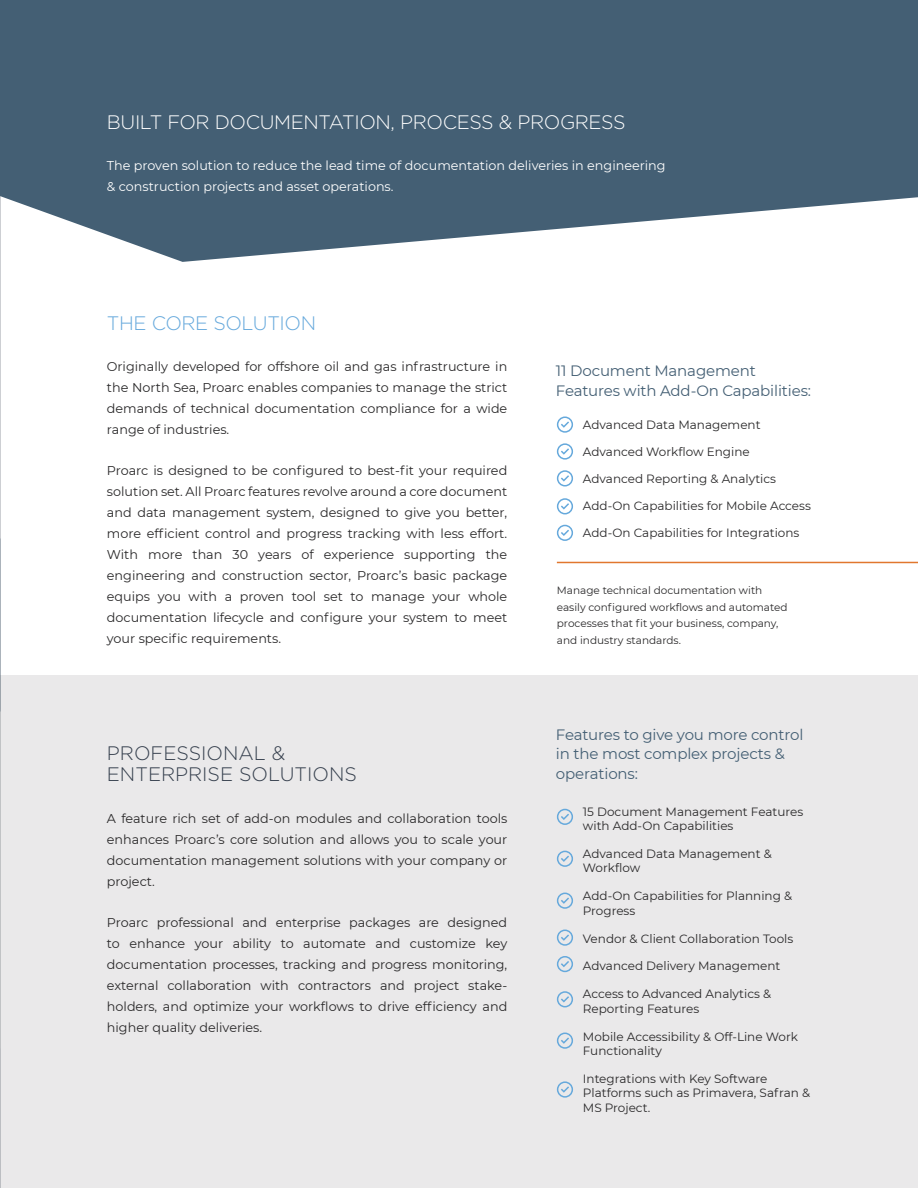
<style>
.page{position:relative;width:918px;height:1188px;background:#fff}
.page>*{position:absolute;margin:0;border:0;box-sizing:border-box;transform-origin:0 0}
.t1{font:300 19.5px "Gotham";letter-spacing:-.02em;color:#fff}
.t2{font:300 19.5px/21px "Gotham";color:#36404e}
.t3{font:300 19.5px "Gotham";letter-spacing:-.02em;color:#66a9dc}
.t4{font:15px/19.5px "Montserrat";letter-spacing:-.01em;color:#445f74}
.t5{font:12.75px/21px "Montserrat";color:#292829;text-align:justify}
.t6{font:12.75px/21px "Montserrat";color:#fff}
.t7{font:12px/14.4px "Montserrat";color:#292829}
.t8{font:10.5px/16.5px "Montserrat";color:#292829}
</style>
<div class="page">
<div style="left:0;top:675px;width:918px;height:513px;background:#eae9ea"></div>
<svg style="left:0;top:0;width:918px;height:262px;fill:#445f74"></svg>
<svg style="left:561px;top:421px;width:8px;height:7px"></svg>
<div style="left:557px;top:416px;width:16px;height:17px;border:2px solid #66a9dc;border-radius:50%"></div>
<svg style="left:561px;top:448px;width:8px;height:7px"></svg>
<div style="left:557px;top:443px;width:16px;height:17px;border:2px solid #66a9dc;border-radius:50%"></div>
<svg style="left:561px;top:475px;width:8px;height:7px"></svg>
<div style="left:557px;top:470px;width:16px;height:17px;border:2px solid #66a9dc;border-radius:50%"></div>
<svg style="left:561px;top:503px;width:8px;height:7px"></svg>
<div style="left:557px;top:498px;width:16px;height:16px;border:2px solid #66a9dc;border-radius:50%"></div>
<svg style="left:561px;top:530px;width:8px;height:6px"></svg>
<div style="left:557px;top:525px;width:16px;height:16px;border:2px solid #66a9dc;border-radius:50%"></div>
<svg style="left:561px;top:814px;width:8px;height:6px"></svg>
<div style="left:557px;top:809px;width:16px;height:16px;border:2px solid #66a9dc;border-radius:50%"></div>
<svg style="left:561px;top:856px;width:8px;height:6px"></svg>
<div style="left:557px;top:851px;width:16px;height:16px;border:2px solid #66a9dc;border-radius:50%"></div>
<svg style="left:561px;top:898px;width:8px;height:6px"></svg>
<div style="left:557px;top:893px;width:16px;height:16px;border:2px solid #66a9dc;border-radius:50%"></div>
<svg style="left:561px;top:934px;width:8px;height:7px"></svg>
<div style="left:557px;top:930px;width:16px;height:16px;border:2px solid #66a9dc;border-radius:50%"></div>
<svg style="left:561px;top:961px;width:8px;height:6px"></svg>
<div style="left:557px;top:956px;width:16px;height:16px;border:2px solid #66a9dc;border-radius:50%"></div>
<svg style="left:561px;top:996px;width:8px;height:6px"></svg>
<div style="left:557px;top:991px;width:16px;height:16px;border:2px solid #66a9dc;border-radius:50%"></div>
<svg style="left:561px;top:1038px;width:8px;height:6px"></svg>
<div style="left:557px;top:1033px;width:16px;height:16px;border:2px solid #66a9dc;border-radius:50%"></div>
<svg style="left:561px;top:1086px;width:8px;height:7px"></svg>
<div style="left:557px;top:1081px;width:16px;height:17px;border:2px solid #66a9dc;border-radius:50%"></div>
<hr style="left:557px;top:562px;width:361px;height:1px;background:#e1772e">
<h1 class="t1" style="left:107px;top:109px;width:520px">BUILT FOR DOCUMENTATION, PROCESS &amp; PROGRESS</h1>
<p class="t6" style="left:107px;top:154px;width:560px">The proven solution to reduce the lead time of documentation deliveries in engineering &amp; construction projects and asset operations.</p>
<h1 class="t3" style="left:107px;top:311px;width:211px">THE CORE SOLUTION</h1>
<p class="t5" style="left:107px;top:356px;width:402px">Originally developed for offshore oil and gas infrastructure in the North Sea, Proarc enables companies to manage the strict demands of technical documentation compliance for a wide range of industries.</p>
<p class="t5" style="left:107px;top:460px;width:402px">Proarc is designed to be configured to best-fit your required solution set. All Proarc features revolve around a core document and data management system, designed to give you better, more efficient control and progress tracking with less effort.<br>With more than 30 years of experience supporting the engineering and construction sector, Proarc’s basic package equips you with a proven tool set to manage your whole documentation lifecycle and configure your system to meet your specific requirements.</p>
<h1 class="t2" style="left:107px;top:743px;width:252px">PROFESSIONAL &amp;<br>ENTERPRISE SOLUTIONS</h1>
<p class="t5" style="left:107px;top:807px;width:402px">A feature rich set of add-on modules and collaboration tools enhances Proarc’s core solution and allows you to scale your documentation management solutions with your company or project.</p>
<p class="t5" style="left:107px;top:912px;width:402px">Proarc professional and enterprise packages are designed to enhance your ability to automate and customize key documentation processes, tracking and progress monitoring, external collaboration with contractors and project stake&shy;holders, and optimize your workflows to drive efficiency and higher quality deliveries.</p>
<p class="t4" style="left:556px;top:361px;width:257px">11 Document Management<br>Features with Add-On Capabilities:</p>
<p class="t7" style="left:583px;top:417px;width:179px">Advanced Data Management</p>
<p class="t7" style="left:583px;top:444px;width:168px">Advanced Workflow Engine</p>
<p class="t7" style="left:583px;top:471px;width:195px">Advanced Reporting &amp; Analytics</p>
<p class="t7" style="left:583px;top:498px;width:230px">Add-On Capabilities for Mobile Access</p>
<p class="t7" style="left:583px;top:525px;width:218px">Add-On Capabilities for Integrations</p>
<p class="t8" style="left:557px;top:582px;width:232px">Manage technical documentation with easily configured workflows and automated processes that fit your business, company, and industry standards.</p>
<p class="t4" style="left:556px;top:724px;width:249px">Features to give you more control in the most complex projects &amp; operations:</p>
<p class="t7" style="left:583px;top:804px;width:222px">15 Document Management Features with Add-On Capabilities</p>
<p class="t7" style="left:583px;top:846px;width:190px">Advanced Data Management &amp;<br>Workflow</p>
<p class="t7" style="left:583px;top:888px;width:211px">Add-On Capabilities for Planning &amp;<br>Progress</p>
<p class="t7" style="left:583px;top:931px;width:212px">Vendor &amp; Client Collaboration Tools</p>
<p class="t7" style="left:583px;top:959px;width:199px">Advanced Delivery Management</p>
<p class="t7" style="left:583px;top:986px;width:190px">Access to Advanced Analytics &amp;<br>Reporting Features</p>
<p class="t7" style="left:583px;top:1029px;width:217px">Mobile Accessibility &amp; Off-Line Work<br>Functionality</p>
<p class="t7" style="left:583px;top:1071px;width:229px">Integrations with Key Software<br>Platforms such as Primavera, Safran &amp;<br>MS Project.</p>
</div>
